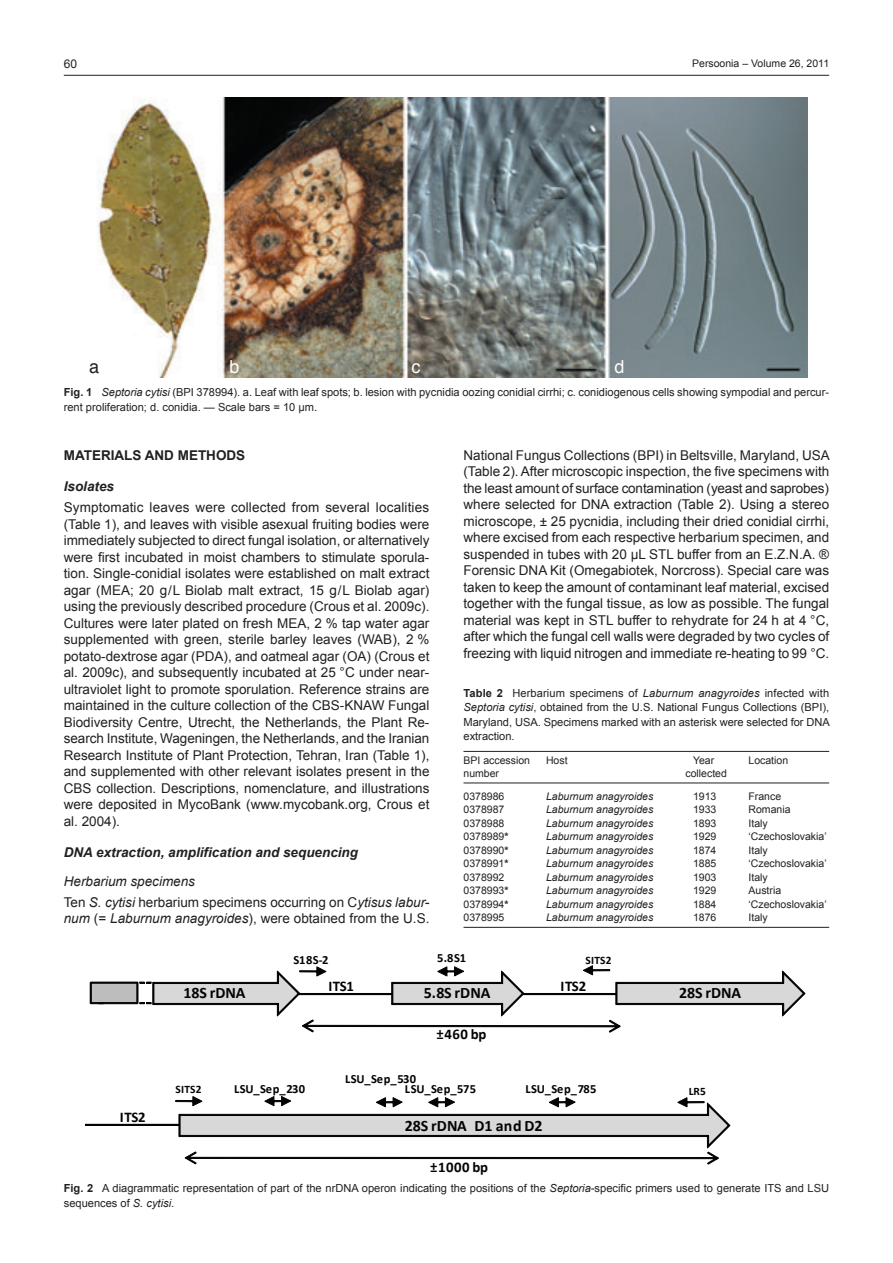
<style>
.page{position:relative;width:893px;height:1263px;background:#fff}
.page>*{position:absolute;margin:0;border:0;box-sizing:border-box;transform-origin:0 0}
.t1{font:18px "Helvetica";color:#fff}
.t2{font:18px "Helvetica";color:#231f20}
.t3{font:700 15.9px "Calibri";color:#030303}
.t4{font:700 14.85px "Calibri";letter-spacing:.015em;color:#030303}
.t5{font:13.5px/16.5px "Arial";color:#231f20;text-align:justify}
.t6{font:italic 13.5px/21px "Arial";color:#231f20}
.t7{font:italic 700 13.5px "Arial";color:#231f20}
.t8{font:700 13.5px "Arial";color:#231f20}
.t9{font:700 12.45px "Calibri";letter-spacing:.005em;color:#030303}
.t10{font:700 12.45px "Calibri";letter-spacing:.03em;color:#030303}
.t11{font:12px "Arial";color:#231f20}
.t12{font:700 11.4px "Calibri";letter-spacing:.025em;color:#030303}
.t13{font:11.1px/14.4px "Arial";color:#231f20}
.t14{font:10.5px "Arial";color:#231f20}
.t15{font:italic 10.5px "Arial";color:#231f20}
.s1{font-weight:700}
.s2{font-style:italic}
.s3{font-style:normal}
</style>
<div class="page">
<hr style="left:64px;top:75px;width:765px;height:1px;background:#231f20">
<div style="left:85px;top:1124px;width:94px;height:1px;border:1px solid #030303"></div>
<svg style="left:175px;top:1096px;width:555px;height:68px"></svg>
<svg style="left:90px;top:965px;width:715px;height:67px"></svg>
<hr style="left:463px;top:783px;width:366px;height:1px;background:#231f20">
<hr style="left:463px;top:927px;width:366px;height:1px;background:#231f20">
<hr style="left:463px;top:751px;width:366px;height:1px;background:#231f20">
<img style="left:97px;top:98px;width:711px;height:280px">
<p class="t11" style="left:64px;top:57px;width:15px">60</p>
<p class="t14" style="left:692px;top:57px;width:138px">Persoonia – Volume 26, 2011</p>
<h1 class="t2" style="left:89px;top:352px;width:12px">a</h1>
<h1 class="t1" style="left:230px;top:352px;width:12px">b</h1>
<h1 class="t1" style="left:411px;top:352px;width:10px">c</h1>
<h1 class="t1" style="left:614px;top:352px;width:12px">d</h1>
<p class="t13" style="left:64px;top:385px;width:767px"><span class="s1">FIG. 1</span> <span class="s2">Septoria cytisi</span> (BPI 378994). a. Leaf with leaf spots; b. lesion with pycnidia oozing conidial cirrhi; c. conidiogenous cells showing sympodial and percur&shy;rent proliferation; d. conidia. — Scale bars = 10 µ m.</p>
<p class="t8" style="left:64px;top:448px;width:21px">MATERIALS</p>
<p class="t8" style="left:145px;top:448px;width:54px">AND METH</p>
<p class="t8" style="left:216px;top:448px;width:29px">ODS</p>
<p class="t7" style="left:64px;top:479px;width:52px">Isolates</p>
<p class="t5" style="left:64px;top:499px;width:367px">Symptomatic leaves were collected from several localities (Table 1), and leaves with visible asexual fruiting bodies were immediately subjected to direct fungal isolation, or alternatively were first incubated in moist chambers to stimulate sporula&shy;tion. Single-conidial isolates were established on malt extract agar (MEA; 20 g/L Biolab malt extract, 15 g/L Biolab agar) using the previously described procedure (Crous et al. 2009c).<br>Cultures were later plated on fresh MEA, 2 % tap water agar supplemented with green, sterile barley leaves (WAB), 2 % potato-dextrose agar (PDA), and oatmeal agar (OA) (Crous et al. 2009c), and subsequently incubated at 25 °C under near&shy;ultraviolet light to promote sporulation. Reference strains are maintained in the culture collection of the CBS-KNAW Fungal Biodiversity Centre, Utrecht, the Netherlands, the Plant Re&shy;search Institute, Wageningen, the Netherlands, and the Iranian Research Institute of Plant Protection, Tehran, Iran (Table 1), and supplemented with other relevant isolates present in the CBS collection. Descriptions, nomenclature, and illustrations were deposited in MycoBank (www.mycobank.org, Crous et al. 2004).</p>
<p class="t7" style="left:64px;top:845px;width:296px">DNA extraction, amplification and sequencing</p>
<p class="t6" style="left:64px;top:871px;width:367px">Herbarium specimens<br><span class="s3">Ten</span> S. cytisi <span class="s3">herbarium specimens occurring on C</span>ytisus labur-</p>
<p class="t5" style="left:64px;top:910px;width:367px"><span class="s2">num</span> (= <span class="s2">Laburnum anagyroides</span>), were obtained from the U.S.</p>
<p class="t5" style="left:463px;top:447px;width:368px">National Fungus Collections (BPI) in Beltsville, Maryland, USA (Table 2). After microscopic inspection, the five specimens with the least amount of surface contamination (yeast and saprobes) where selected for DNA extraction (Table 2). Using a stereo microscope, ± 25 pycnidia, including their dried conidial cirrhi, where excised from each respective herbarium specimen, and suspended in tubes with 20 μL STL buffer from an E.Z.N.A. ® Forensic DNA Kit (Omegabiotek, Norcross). Special care was taken to keep the amount of contaminant leaf material, excised together with the fungal tissue, as low as possible. The fungal material was kept in STL buffer to rehydrate for 24 h at 4 °C, after which the fungal cell walls were degraded by two cycles of freezing with liquid nitrogen and immediate re-heating to 99 °C.</p>
<p class="t13" style="left:463px;top:686px;width:368px;text-align:justify"><span class="s1">TABLE 2</span> Herbarium specimens of <span class="s2">Laburnum anagyroides</span> infected with <span class="s2">Septoria cytisi</span>, obtained from the U.S. National Fungus Collections (BPI), Maryland, USA. Specimens marked with an asterisk were selected for DNA extraction.</p>
<p class="t14" style="left:463px;top:754px;width:68px">BPI accession</p>
<p class="t14" style="left:546px;top:754px;width:23px">Host</p>
<p class="t14" style="left:693px;top:754px;width:23px">Year</p>
<p class="t14" style="left:748px;top:754px;width:41px">Location</p>
<p class="t14" style="left:463px;top:767px;width:37px">number</p>
<p class="t14" style="left:685px;top:767px;width:43px">collected</p>
<p class="t14" style="left:463px;top:790px;width:42px">0378986</p>
<p class="t15" style="left:546px;top:790px;width:109px">Laburnum anagyroides</p>
<p class="t14" style="left:693px;top:790px;width:25px">1913</p>
<p class="t14" style="left:748px;top:790px;width:34px">France</p>
<p class="t14" style="left:463px;top:803px;width:42px">0378987</p>
<p class="t15" style="left:546px;top:803px;width:109px">Laburnum anagyroides</p>
<p class="t14" style="left:693px;top:803px;width:25px">1933</p>
<p class="t14" style="left:748px;top:803px;width:44px">Romania</p>
<p class="t14" style="left:463px;top:817px;width:42px">0378988</p>
<p class="t15" style="left:546px;top:817px;width:109px">Laburnum anagyroides</p>
<p class="t14" style="left:693px;top:817px;width:25px">1893</p>
<p class="t14" style="left:748px;top:817px;width:21px">Italy</p>
<p class="t14" style="left:463px;top:830px;width:46px">0378989<span class="s1">*</span></p>
<p class="t15" style="left:546px;top:830px;width:109px">Laburnum anagyroides</p>
<p class="t14" style="left:693px;top:830px;width:25px">1929</p>
<p class="t14" style="left:748px;top:830px;width:80px">‘Czechoslovakia’</p>
<p class="t14" style="left:463px;top:844px;width:46px">0378990<span class="s1">*</span></p>
<p class="t15" style="left:546px;top:844px;width:109px">Laburnum anagyroides</p>
<p class="t14" style="left:693px;top:844px;width:25px">1874</p>
<p class="t14" style="left:748px;top:844px;width:21px">Italy</p>
<p class="t14" style="left:463px;top:857px;width:46px">0378991<span class="s1">*</span></p>
<p class="t15" style="left:546px;top:857px;width:109px">Laburnum anagyroides</p>
<p class="t14" style="left:693px;top:857px;width:25px">1885</p>
<p class="t14" style="left:748px;top:857px;width:80px">‘Czechoslovakia’</p>
<p class="t14" style="left:463px;top:871px;width:42px">0378992</p>
<p class="t15" style="left:546px;top:871px;width:109px">Laburnum anagyroides</p>
<p class="t14" style="left:693px;top:871px;width:25px">1903</p>
<p class="t14" style="left:748px;top:871px;width:21px">Italy</p>
<p class="t14" style="left:463px;top:884px;width:46px">0378993<span class="s1">*</span></p>
<p class="t15" style="left:546px;top:884px;width:109px">Laburnum anagyroides</p>
<p class="t14" style="left:693px;top:884px;width:25px">1929</p>
<p class="t14" style="left:748px;top:884px;width:34px">Austria</p>
<p class="t14" style="left:463px;top:898px;width:46px">0378994<span class="s1">*</span></p>
<p class="t15" style="left:546px;top:898px;width:109px">Laburnum anagyroides</p>
<p class="t14" style="left:693px;top:898px;width:25px">1884</p>
<p class="t14" style="left:748px;top:898px;width:80px">‘Czechoslovakia’</p>
<p class="t14" style="left:463px;top:911px;width:42px">0378995</p>
<p class="t15" style="left:546px;top:911px;width:109px">Laburnum anagyroides</p>
<p class="t14" style="left:693px;top:911px;width:25px">1876</p>
<p class="t14" style="left:748px;top:911px;width:21px">Italy</p>
<p class="t10" style="left:294px;top:952px;width:36px">S18S-2</p>
<p class="t10" style="left:437px;top:950px;width:31px">5.8S1</p>
<p class="t12" style="left:585px;top:953px;width:28px">SITS2</p>
<p class="t4" style="left:120px;top:1108px;width:27px">ITS2</p>
<p class="t4" style="left:328px;top:976px;width:27px">ITS1</p>
<p class="t4" style="left:560px;top:976px;width:27px">ITS2</p>
<p class="t4" style="left:437px;top:1025px;width:52px">±460 bp</p>
<p class="t3" style="left:184px;top:983px;width:63px">18S rDNA</p>
<p class="t3" style="left:424px;top:983px;width:68px">5.8S rDNA</p>
<p class="t3" style="left:679px;top:983px;width:64px">28S rDNA</p>
<p class="t9" style="left:345px;top:1071px;width:73px">LSU_Sep_530</p>
<p class="t3" style="left:405px;top:1115px;width:139px">28S rDNA D1 and D2</p>
<p class="t4" style="left:430px;top:1157px;width:59px">±1000 bp</p>
<p class="t12" style="left:175px;top:1082px;width:28px">SITS2</p>
<p class="t9" style="left:234px;top:1081px;width:73px">LSU_Sep_230</p>
<p class="t9" style="left:405px;top:1081px;width:73px">LSU_Sep_575</p>
<p class="t9" style="left:525px;top:1081px;width:73px">LSU_Sep_785</p>
<p class="t12" style="left:689px;top:1084px;width:19px">LR5</p>
<p class="t13" style="left:64px;top:1181px;width:767px"><span class="s1">FIG. 2</span> A diagrammatic representation of part of the nrDNA operon indicating the positions of the <span class="s2">Septoria-</span>specific primers used to generate ITS and LSU sequences of <span class="s2">S. cytisi</span>.</p>
</div>
